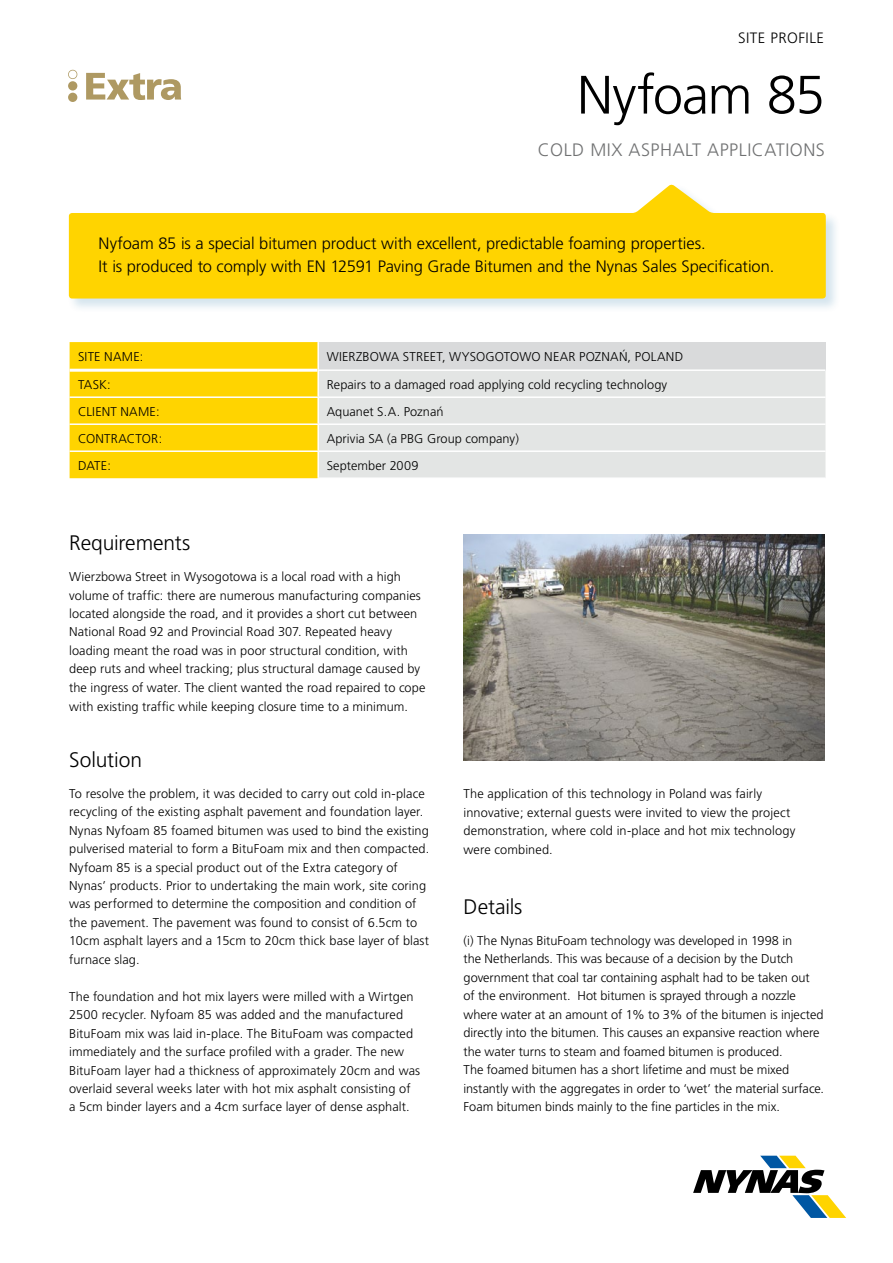
<style>
.page{position:relative;width:893px;height:1263px;background:#fff}
.page>*{position:absolute;margin:0;border:0;box-sizing:border-box;transform-origin:0 0}
.t1{font:300 54px "Frutiger CE";letter-spacing:-.025em;color:#000}
.t2{font:300 21px "Frutiger CE";letter-spacing:-.005em;color:#000}
.t3{font:300 18px "Frutiger";letter-spacing:.03em;color:#707172}
.t4{font:300 16.5px/22.5px "Frutiger CE";letter-spacing:-.005em;color:#000}
.t5{font:300 15px "Frutiger CE";letter-spacing:.03em;color:#000}
.t6{font:300 12.75px/18.5px "Frutiger CE";letter-spacing:.005em;color:#000}
</style>
<div class="page">
<div style="left:67px;top:183px;width:773px;height:129px;background:#2777a7;opacity:.2"></div>
<svg style="left:69px;top:184px;width:757px;height:114px;fill:#ffd400"></svg>
<svg style="left:693px;top:1156px;width:153px;height:62px"></svg>
<svg style="left:70px;top:342px;width:755px;height:136px;background:#eadd98"></svg>
<hr style="left:317px;top:342px;width:2px;height:27px;background:#fff">
<hr style="left:70px;top:396px;width:248px;height:2px;background:#fff">
<hr style="left:317px;top:398px;width:2px;height:25px;background:#fff">
<hr style="left:70px;top:423px;width:248px;height:2px;background:#fff">
<hr style="left:318px;top:423px;width:507px;height:2px;background:#fff">
<hr style="left:317px;top:425px;width:2px;height:25px;background:#fff">
<hr style="left:70px;top:450px;width:248px;height:2px;background:#fff">
<hr style="left:70px;top:369px;width:247px;height:3px;background:#fff">
<hr style="left:317px;top:452px;width:2px;height:25px;background:#fff">
<hr style="left:318px;top:450px;width:507px;height:2px;background:#fff">
<hr style="left:317px;top:477px;width:508px;height:2px;background:#fff">
<hr style="left:317px;top:371px;width:2px;height:25px;background:#fff">
<hr style="left:317px;top:369px;width:508px;height:2px;background:#fff">
<hr style="left:318px;top:396px;width:507px;height:2px;background:#fff">
<img style="left:464px;top:534px;width:361px;height:226px">
<svg style="left:86px;top:73px;width:95px;height:27px"></svg>
<div style="left:68px;top:93px;width:9px;height:9px;background:#ae9962;border-radius:50%"></div>
<div style="left:68px;top:81px;width:9px;height:10px;background:#ae9962;border-radius:50%"></div>
<svg style="left:68px;top:70px;width:9px;height:9px"></svg>
<p class="t5" style="left:738px;top:29px;width:87px">SITE PROFILE</p>
<h1 class="t1" style="left:577px;top:63px;width:250px">Nyfoam 85</h1>
<h3 class="t3" style="left:538px;top:139px;width:289px">COLD MIX ASPHALT APPLICATIONS</h3>
<p class="t4" style="left:99px;top:232px;width:677px">Nyfoam 85 is a special bitumen product with excellent, predictable foaming properties.<br>It is produced to comply with EN 12591 Paving Grade Bitumen and the Nynas Sales Specification.</p>
<p class="t6" style="left:78px;top:347px;width:67px">SITE NAME:</p>
<p class="t6" style="left:327px;top:347px;width:358px">WIERZBOWA STREET, WYSOGOTOWO NEAR POZNAŃ, POLAND</p>
<p class="t6" style="left:78px;top:375px;width:34px">TASK:</p>
<p class="t6" style="left:327px;top:375px;width:342px">Repairs to a damaged road applying cold recycling technology</p>
<p class="t6" style="left:78px;top:402px;width:83px">CLIENT NAME:</p>
<p class="t6" style="left:327px;top:402px;width:118px">Aquanet S.A. Poznań</p>
<p class="t6" style="left:78px;top:429px;width:86px">CONTRACTOR:</p>
<p class="t6" style="left:327px;top:429px;width:194px">Aprivia SA (a PBG Group company)</p>
<p class="t6" style="left:78px;top:456px;width:35px">DATE:</p>
<p class="t6" style="left:327px;top:456px;width:93px">September 2009</p>
<h2 class="t2" style="left:69px;top:530px;width:123px">Requirements</h2>
<p class="t6" style="left:69px;top:567px;width:358px">Wierzbowa Street in Wysogotowa is a local road with a high volume of traffic: there are numerous manufacturing companies located alongside the road, and it provides a short cut between National Road 92 and Provincial Road 307. Repeated heavy loading meant the road was in poor structural condition, with deep ruts and wheel tracking; plus structural damage caused by the ingress of water. The client wanted the road repaired to cope with existing traffic while keeping closure time to a minimum.</p>
<h2 class="t2" style="left:69px;top:747px;width:74px">Solution</h2>
<p class="t6" style="left:69px;top:784px;width:362px">To resolve the problem, it was decided to carry out cold in-place recycling of the existing asphalt pavement and foundation layer.<br>Nynas Nyfoam 85 foamed bitumen was used to bind the existing pulverised material to form a BituFoam mix and then compacted.<br>Nyfoam 85 is a special product out of the Extra category of Nynas’ products. Prior to undertaking the main work, site coring was performed to determine the composition and condition of the pavement. The pavement was found to consist of 6.5cm to 10cm asphalt layers and a 15cm to 20cm thick base layer of blast furnace slag.</p>
<p class="t6" style="left:69px;top:987px;width:353px">The foundation and hot mix layers were milled with a Wirtgen 2500 recycler. Nyfoam 85 was added and the manufactured BituFoam mix was laid in-place. The BituFoam was compacted immediately and the surface profiled with a grader. The new BituFoam layer had a thickness of approximately 20cm and was overlaid several weeks later with hot mix asphalt consisting of<br>a 5cm binder layers and a 4cm surface layer of dense asphalt.</p>
<p class="t6" style="left:464px;top:784px;width:333px">The application of this technology in Poland was fairly innovative; external guests were invited to view the project demonstration, where cold in-place and hot mix technology were combined.</p>
<h2 class="t2" style="left:464px;top:894px;width:60px">Details</h2>
<p class="t6" style="left:464px;top:931px;width:362px">(i) The Nynas BituFoam technology was developed in 1998 in<br>the Netherlands. This was because of a decision by the Dutch government that coal tar containing asphalt had to be taken out<br>of the environment. Hot bitumen is sprayed through a nozzle where water at an amount of 1% to 3% of the bitumen is injected directly into the bitumen. This causes an expansive reaction where the water turns to steam and foamed bitumen is produced.<br>The foamed bitumen has a short lifetime and must be mixed instantly with the aggregates in order to ‘wet’ the material surface.<br>Foam bitumen binds mainly to the fine particles in the mix.</p>
</div>
